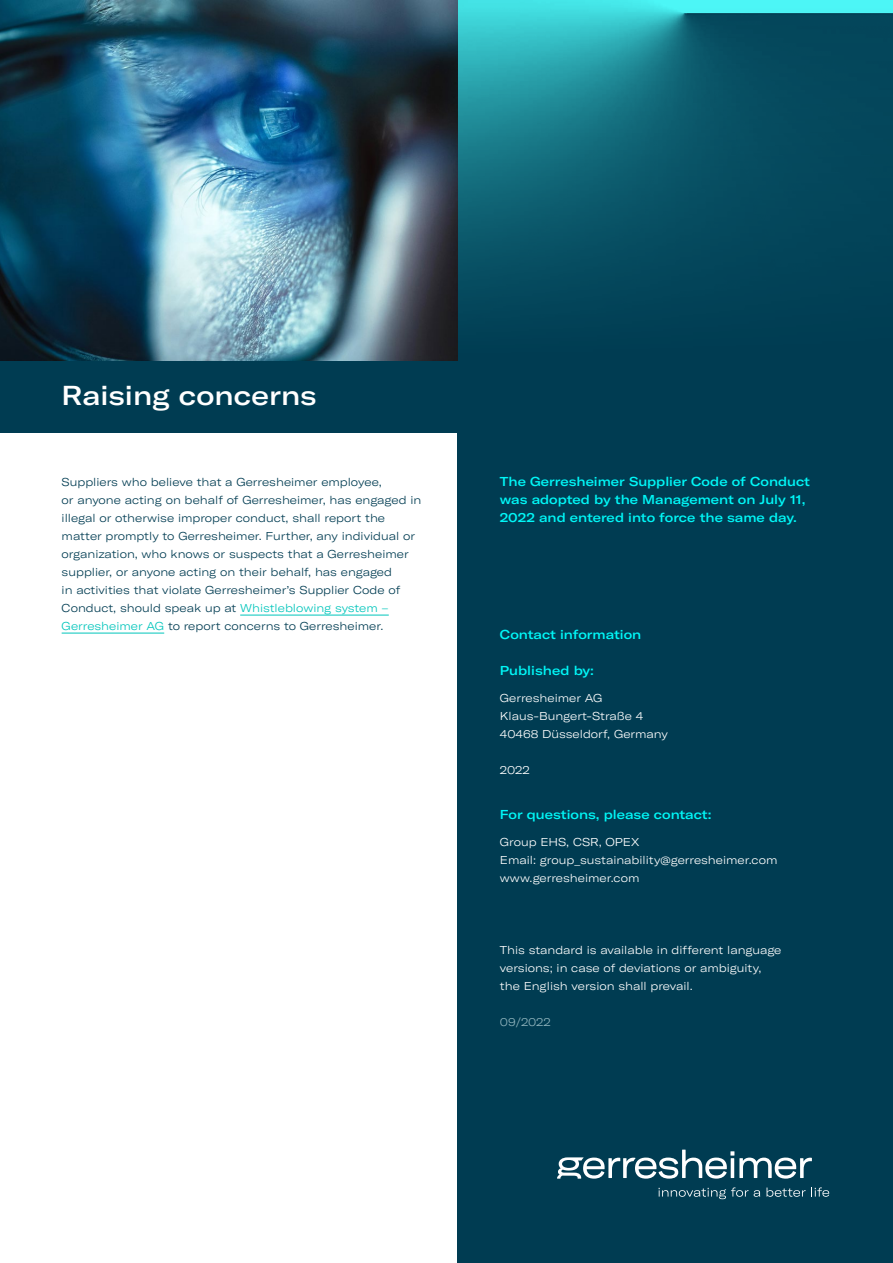
<style>
.page{position:relative;width:893px;height:1263px;background:#fff}
.page>*{position:absolute;margin:0;border:0;box-sizing:border-box;transform-origin:0 0}
.t1{font:500 expanded 27px "GT America";color:#fff}
.t2{font:500 expanded 12.75px/18px "GT America";color:#00f7f7}
.t3{font:300 expanded 11.25px/18px "GT America";color:#003c52}
.t4{font:300 expanded 11.25px/18px "GT America";color:#fff}
.t5{font:300 expanded 11.25px "GT America";letter-spacing:-.005em;color:#8fb3bc}
.s1{color:#00c5bb}
</style>
<div class="page">
<div style="left:0;top:360px;width:893px;height:72px;background:#003c52"></div>
<div style="left:457px;top:0;width:436px;height:1263px;background:#003c52"></div>
<img style="left:0;top:0;width:893px;height:360px">
<hr style="left:240px;top:615px;width:149px;height:1px;background:#00c5bb">
<hr style="left:62px;top:633px;width:102px;height:1px;background:#00c5bb">
<svg style="left:557px;top:1149px;width:255px;height:30px"></svg>
<svg style="left:659px;top:1187px;width:89px;height:12px"></svg>
<svg style="left:754px;top:1190px;width:6px;height:7px"></svg>
<svg style="left:767px;top:1187px;width:62px;height:10px"></svg>
<h1 class="t1" style="left:62px;top:379px;width:256px">Raising concerns</h1>
<p class="t3" style="left:62px;top:473px;width:361px">Suppliers who believe that a Gerresheimer employee,<br>or anyone acting on behalf of Gerresheimer, has engaged in illegal or otherwise improper conduct, shall report the matter promptly to Gerresheimer. Further, any individual or organization, who knows or suspects that a Gerresheimer supplier, or anyone acting on their behalf, has engaged<br>in activities that violate Gerresheimer’s Supplier Code of Conduct, should speak up at <span class="s1">Whistleblowing system – Gerresheimer AG</span> to report concerns to Gerresheimer.</p>
<p class="t2" style="left:500px;top:472px;width:312px">The Gerresheimer Supplier Code of Conduct was adopted by the Management on July 11,<br>2022 and entered into force the same day.</p>
<p class="t2" style="left:500px;top:625px;width:143px">Contact information</p>
<p class="t2" style="left:500px;top:661px;width:96px">Published by:</p>
<p class="t4" style="left:500px;top:689px;width:169px">Gerresheimer AG<br>Klaus-Bungert-Straße 4<br>40468 Düsseldorf, Germany</p>
<p class="t4" style="left:500px;top:761px;width:31px">2022</p>
<p class="t2" style="left:500px;top:805px;width:213px">For questions, please contact:</p>
<p class="t4" style="left:500px;top:833px;width:279px">Group EHS, CSR, OPEX<br>Email: group_sustainability@gerresheimer.com www.gerresheimer.com</p>
<p class="t4" style="left:500px;top:941px;width:283px">This standard is available in different language versions; in case of deviations or ambiguity, the English version shall prevail.</p>
<p class="t5" style="left:500px;top:1015px;width:53px">09/2022</p>
</div>
